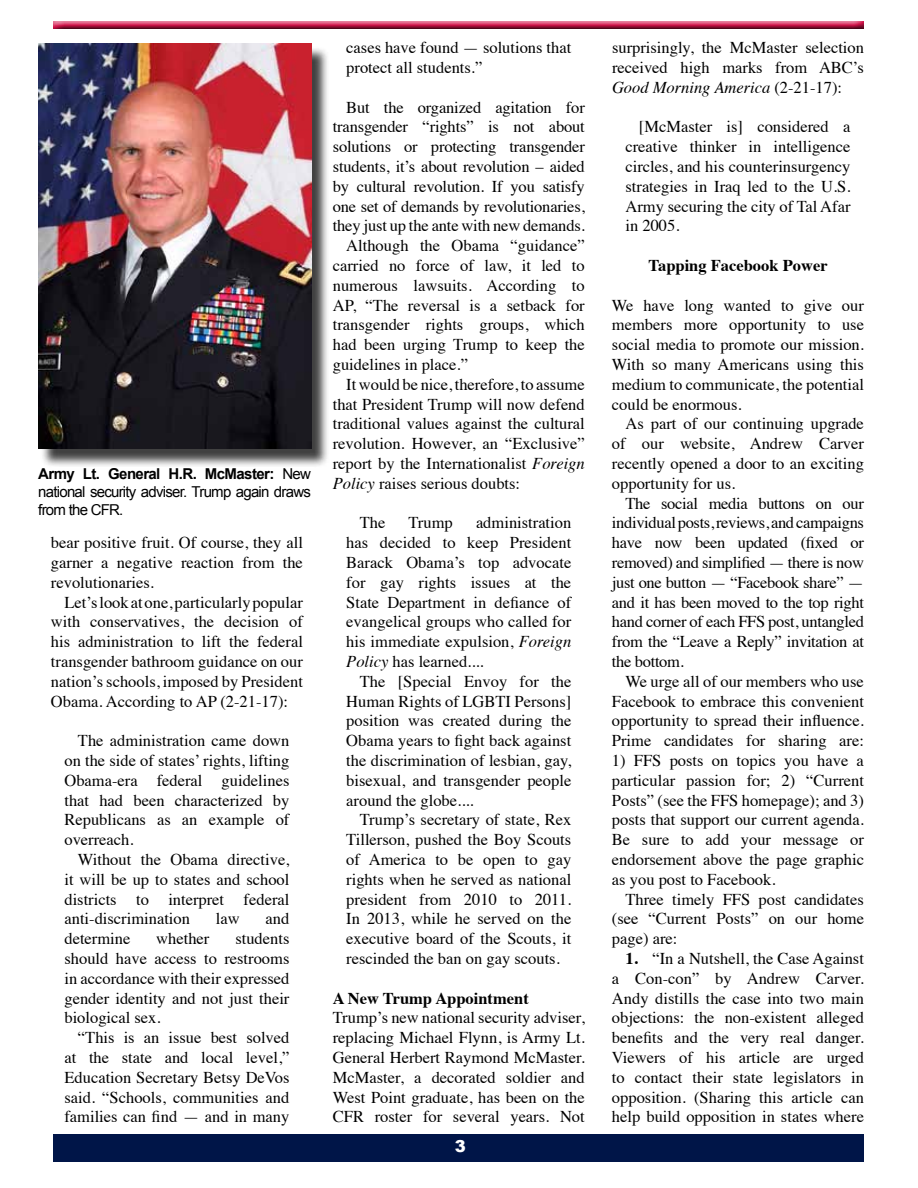
<style>
.page{position:relative;width:918px;height:1188px;background:#fff}
.page>*{position:absolute;margin:0;border:0;box-sizing:border-box;transform-origin:0 0}
.t1{font:16.5px/19.8px "Times";color:#000;text-align:justify}
.t2{font:700 16.5px "Times";color:#000}
.t3{font:900 16.5px "Arial";color:#fff}
.t4{font:15px/18px "Arial";letter-spacing:-.05em;color:#000;text-align:justify}
.s1{font-weight:700}
.s2{font-style:italic}
</style>
<div class="page">
<div style="left:54px;top:1135px;width:810px;height:27px;background:#001548"></div>
<div style="left:54px;top:20px;width:811px;height:9px;background:#000;opacity:.75"></div>
<div style="left:41px;top:46px;width:289px;height:421px;background:#000;opacity:.75"></div>
<img style="left:38px;top:44px;width:273px;height:405px">
<p class="t4" style="left:38px;top:464px;width:274px"><span class="s1">Army Lt. General H.R. McMaster:</span> New national security adviser. Trump again draws from the CFR.</p>
<p class="t1" style="left:51px;top:531px;width:254px">bear positive fruit. Of course, they all garner a negative reaction from the revolutionaries.</p>
<p class="t1" style="left:51px;top:591px;width:254px;text-indent:13px">Let’s look at one, particularly popular with conservatives, the decision of his administration to lift the federal transgender bathroom guidance on our nation’s schools, imposed by President Obama. According to AP (2-21-17):</p>
<p class="t1" style="left:64px;top:729px;width:227px;text-indent:13px">The administration came down on the side of states’ rights, lifting Obama-era federal guidelines that had been characterized by Republicans as an example of overreach.</p>
<p class="t1" style="left:64px;top:848px;width:227px;text-indent:13px">Without the Obama directive, it will be up to states and school districts to interpret federal anti-discrimination</p>
<p class="t1" style="left:216px;top:908px;width:25px">law</p>
<p class="t1" style="left:266px;top:908px;width:25px">and</p>
<p class="t1" style="left:64px;top:927px;width:227px;text-indent:171px">students should have access to restrooms in accordance with their expressed gender identity and not just their biological sex.</p>
<p class="t1" style="left:64px;top:1026px;width:227px;text-indent:13px">“This is an issue best solved at the state and local level,” Education Secretary Betsy DeVos said. “Schools, communities and families can find — and in many</p>
<p class="t1" style="left:64px;top:927px;width:67px">determine</p>
<p class="t1" style="left:156px;top:927px;width:55px">whether</p>
<p class="t1" style="left:346px;top:36px;width:227px">cases have found — solutions that protect all students.”</p>
<p class="t1" style="left:346px;top:96px;width:240px">But the organized agitation for</p>
<p class="t1" style="left:333px;top:116px;width:254px">transgender “rights” is not about</p>
<p class="t1" style="left:333px;top:135px;width:254px">solutions or protecting transgender</p>
<p class="t1" style="left:333px;top:155px;width:254px">students, it’s about revolution – aided</p>
<p class="t1" style="left:333px;top:175px;width:254px">by cultural revolution. If you satisfy</p>
<p class="t1" style="left:333px;top:195px;width:253px">one set of demands by revolutionaries,</p>
<p class="t1" style="left:333px;top:215px;width:254px">they just up the ante with new demands.</p>
<p class="t1" style="left:346px;top:234px;width:240px">Although the Obama “guidance”</p>
<p class="t1" style="left:333px;top:254px;width:253px">carried no force of law, it led to</p>
<p class="t1" style="left:333px;top:274px;width:253px">numerous lawsuits. According to</p>
<p class="t1" style="left:333px;top:294px;width:253px">AP, “The reversal is a setback for</p>
<p class="t1" style="left:333px;top:314px;width:253px">transgender rights groups, which</p>
<p class="t1" style="left:333px;top:333px;width:254px">had been urging Trump to keep the</p>
<p class="t1" style="left:333px;top:353px;width:137px">guidelines in place.”</p>
<p class="t1" style="left:346px;top:373px;width:240px">It would be nice, therefore, to assume</p>
<p class="t1" style="left:333px;top:393px;width:254px">that President Trump will now defend</p>
<p class="t1" style="left:333px;top:413px;width:254px">traditional values against the cultural</p>
<p class="t1" style="left:333px;top:432px;width:254px">revolution. However, an “Exclusive”</p>
<p class="t1" style="left:333px;top:452px;width:253px">report by the Internationalist <span class="s2">Foreign</span></p>
<p class="t1" style="left:333px;top:472px;width:189px"><span class="s2">Policy</span> raises serious doubts:</p>
<p class="t1" style="left:360px;top:512px;width:27px">The</p>
<p class="t1" style="left:408px;top:512px;width:46px">Trump</p>
<p class="t1" style="left:346px;top:512px;width:227px;text-indent:130px">administration has decided to keep President Barack Obama’s top advocate for gay rights issues at the State Department in defiance of evangelical groups who called for his immediate expulsion, <span class="s2">Foreign Policy</span> has learned....</p>
<p class="t1" style="left:346px;top:670px;width:227px;text-indent:13px">The [Special Envoy for the Human Rights of LGBTI Persons] position was created during the Obama years to fight back against the discrimination of lesbian, gay, bisexual, and transgender people around the globe....</p>
<p class="t1" style="left:346px;top:809px;width:227px;text-indent:13px">Trump’s secretary of state, Rex Tillerson, pushed the Boy Scouts of America to be open to gay rights when he served as national president from 2010 to 2011.<br>In 2013, while he served on the executive board of the Scouts, it rescinded the ban on gay scouts.</p>
<p class="t2" style="left:333px;top:982px;width:198px">A New Trump Appointment</p>
<p class="t1" style="left:333px;top:1007px;width:254px">Trump’s new national security adviser, replacing Michael Flynn, is Army Lt.<br>General Herbert Raymond McMaster.<br>McMaster, a decorated soldier and West Point graduate, has been on the CFR roster for several years. Not</p>
<p class="t3" style="left:455px;top:1134px;width:13px">3</p>
<p class="t1" style="left:612px;top:36px;width:254px">surprisingly, the McMaster selection received high marks from ABC’s <span class="s2">Good Morning America</span> (2-21-17):</p>
<p class="t1" style="left:626px;top:116px;width:227px;text-indent:13px">[McMaster is] considered a creative thinker in intelligence circles, and his counterinsurgency strategies in Iraq led to the U.S.<br>Army securing the city of Tal Afar in 2005.</p>
<p class="t2" style="left:649px;top:250px;width:181px">Tapping Facebook Power</p>
<p class="t1" style="left:612px;top:294px;width:254px">We have long wanted to give our members more opportunity to use social media to promote our mission.<br>With so many Americans using this medium to communicate, the potential could be enormous.</p>
<p class="t1" style="left:612px;top:413px;width:254px;text-indent:13px">As part of our continuing upgrade of our website, Andrew Carver recently opened a door to an exciting opportunity for us.</p>
<p class="t1" style="left:612px;top:492px;width:254px;text-indent:13px">The social media buttons on our individual posts, reviews, and campaigns have now been updated (fixed or removed) and simplified — there is now just one button — “Facebook share” — and it has been moved to the top right hand corner of each FFS post, untangled from the “Leave a Reply” invitation at the bottom.</p>
<p class="t1" style="left:612px;top:670px;width:254px;text-indent:13px">We urge all of our members who use Facebook to embrace this convenient opportunity to spread their influence.<br>Prime candidates for sharing are:</p>
<p class="t1" style="left:612px;top:749px;width:254px">1) FFS posts on topics you have a particular passion for; 2) “Current Posts” (see the FFS homepage); and 3) posts that support our current agenda.<br>Be sure to add your message or endorsement above the page graphic as you post to Facebook.</p>
<p class="t1" style="left:612px;top:888px;width:254px;text-indent:13px">Three timely FFS post candidates (see “Current Posts” on our home page) are:</p>
<p class="t1" style="left:612px;top:947px;width:254px;text-indent:13px"><span class="s1">1.</span> “In a Nutshell, the Case Against a Con-con” by Andrew Carver.<br>Andy distills the case into two main objections: the non-existent alleged benefits and the very real danger.<br>Viewers of his article are urged to contact their state legislators in opposition. (Sharing this article can help build opposition in states where</p>
</div>
